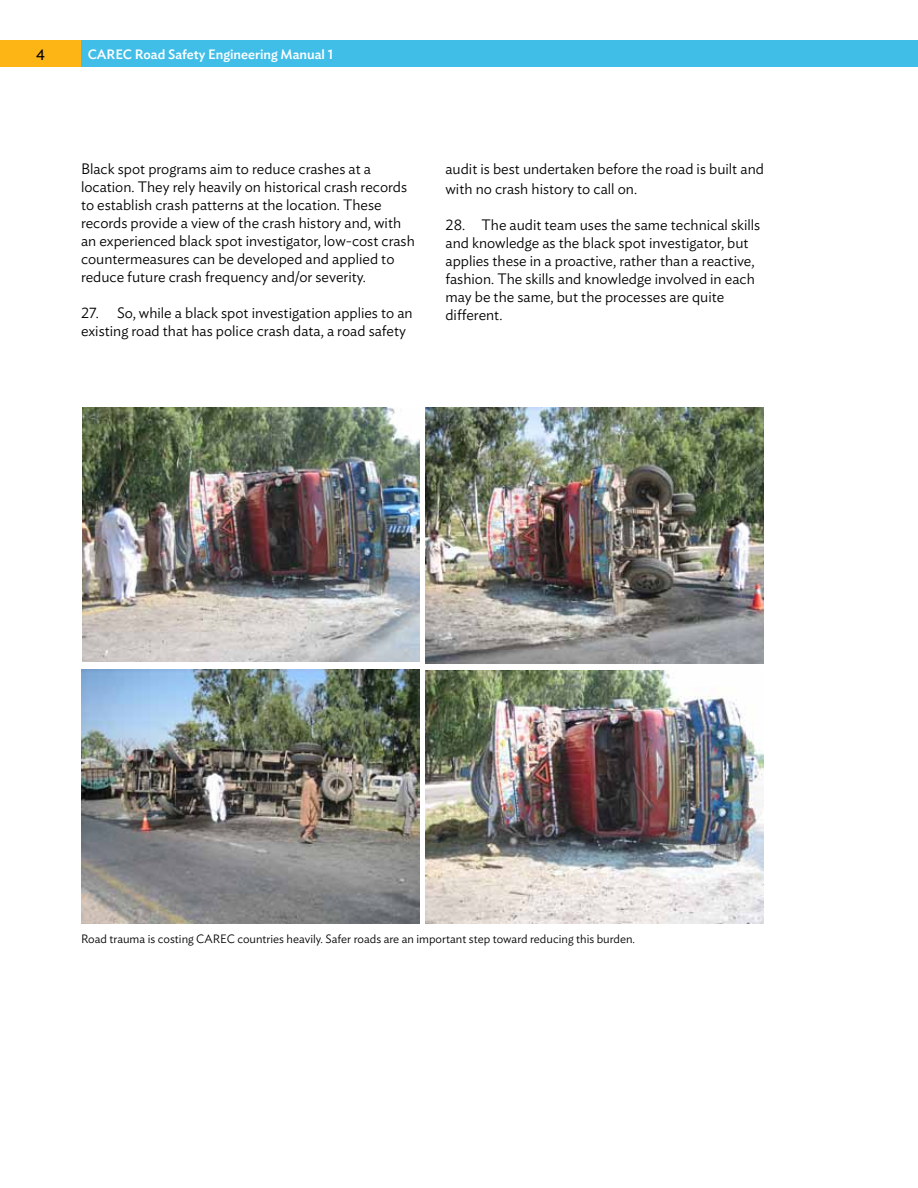
<style>
.page{position:relative;width:918px;height:1188px;background:#fff}
.page>*{position:absolute;margin:0;border:0;box-sizing:border-box;transform-origin:0 0}
.t1{font:300 15px/18px "Ideal Sans";color:#000}
.t2{font:15px "Ideal Sans";color:#000}
.t3{font:500 13.5px "Ideal Sans";color:#fff}
.t4{font:300 12px "Ideal Sans";color:#000}
</style>
<div class="page">
<div style="left:0;top:40px;width:81px;height:28px;background:#fcb515"></div>
<div style="left:81px;top:40px;width:837px;height:28px;background:#41bee8"></div>
<img style="left:82px;top:407px;width:338px;height:255px">
<img style="left:81px;top:670px;width:339px;height:254px">
<img style="left:426px;top:407px;width:337px;height:256px">
<img style="left:426px;top:671px;width:337px;height:253px">
<p class="t2" style="left:36px;top:43px;width:10px">4</p>
<p class="t3" style="left:88px;top:44px;width:247px">CAREC Road Safety Engineering Manual 1</p>
<p class="t1" style="left:81px;top:158px;width:335px">Black spot programs aim to reduce crashes at a location. They rely heavily on historical crash records to establish crash patterns at the location. These records provide a view of the crash history and, with an experienced black spot investigator, low-cost crash countermeasures can be developed and applied to reduce future crash frequency and/or severity.</p>
<p class="t1" style="left:81px;top:302px;width:333px">27. So, while a black spot investigation applies to an existing road that has police crash data, a road safety</p>
<p class="t1" style="left:446px;top:158px;width:320px;line-height:19.8px">audit is best undertaken before the road is built and with no crash history to call on.</p>
<p class="t1" style="left:446px;top:214px;width:316px">28. The audit team uses the same technical skills and knowledge as the black spot investigator, but applies these in a proactive, rather than a reactive, fashion. The skills and knowledge involved in each may be the same, but the processes are quite different.</p>
<p class="t4" style="left:81px;top:929px;width:556px">Road trauma is costing CAREC countries heavily. Safer roads are an important step toward reducing this burden.</p>
</div>
